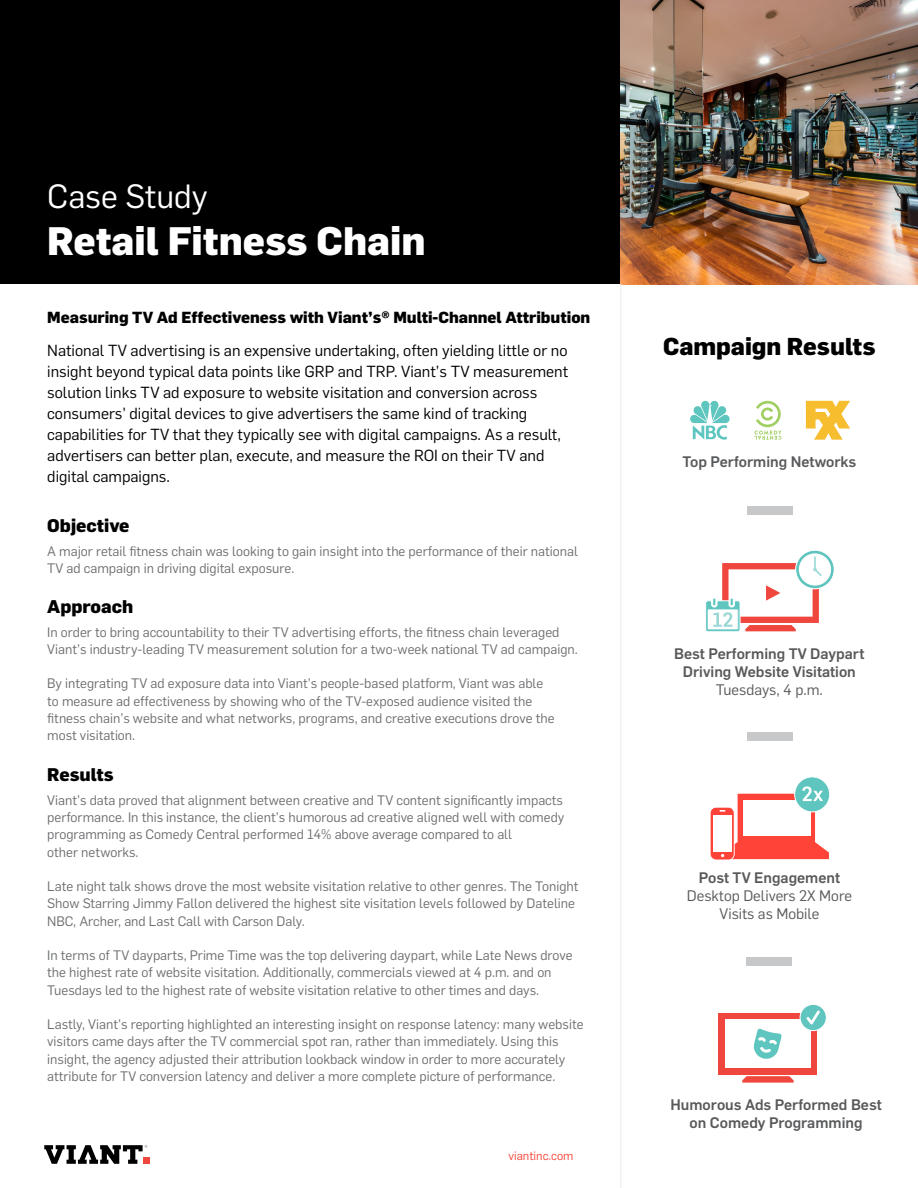
<style>
.page{position:relative;width:918px;height:1188px;background:#fff}
.page>*{position:absolute;margin:0;border:0;box-sizing:border-box;transform-origin:0 0}
.t1{font:800 39px "Flama";color:#fff}
.t2{font:33px "Flama";color:#fff}
.t3{font:800 24px "Flama";color:#000}
.t4{font:800 18px "Flama";color:#000}
.t5{font:15.75px/21px "Flama";color:#000}
.t6{font:800 15.75px "Flama";color:#000}
.t7{font:500 15px/18px "Flama";color:#58595b;text-align:center}
.t8{font:15px/18px "Flama";color:#58595b;text-align:center}
.t9{font:13.5px/17.2px "Flama";color:#6d6e71}
.t10{font:12px "Flama";color:#fd4539}
</style>
<div class="page">
<div style="left:0;top:0;width:918px;height:284px;background:#000"></div>
<img style="left:620px;top:0;width:298px;height:284px">
<hr style="left:620px;top:284px;width:1px;height:904px;background:#ebebec">
<svg style="left:44px;top:1145px;width:106px;height:19px"></svg>
<svg style="left:706px;top:550px;width:128px;height:82px"></svg>
<div style="left:795px;top:777px;width:35px;height:35px;background:#5ec5bf;border-radius:50%"></div>
<div style="left:794px;top:776px;width:36px;height:36px;border:1px solid #fff;border-radius:50%"></div>
<svg style="left:710px;top:786px;width:120px;height:74px"></svg>
<svg style="left:755px;top:401px;width:26px;height:39px"></svg>
<svg style="left:806px;top:401px;width:44px;height:39px"></svg>
<svg style="left:690px;top:401px;width:40px;height:39px"></svg>
<div style="left:747px;top:506px;width:46px;height:8px;background:#c7c8ca"></div>
<div style="left:747px;top:732px;width:46px;height:9px;background:#c7c8ca"></div>
<div style="left:747px;top:957px;width:45px;height:9px;background:#c7c8ca"></div>
<svg style="left:742px;top:1076px;width:52px;height:7px"></svg>
<div style="left:719px;top:1013px;width:98px;height:61px;background:#ef463d"></div>
<div style="left:725px;top:1019px;width:86px;height:49px;background:#fff"></div>
<svg style="left:753px;top:1029px;width:29px;height:30px"></svg>
<svg style="left:800px;top:1004px;width:26px;height:27px"></svg>
<div style="left:800px;top:1004px;width:27px;height:27px;border:1px solid #fff;border-radius:50%"></div>
<svg style="left:806px;top:1010px;width:14px;height:14px"></svg>
<h2 class="t2" style="left:47px;top:172px;width:162px">Case Study</h2>
<h1 class="t1" style="left:47px;top:212px;width:380px">Retail Fitness Chain</h1>
<p class="t6" style="left:47px;top:306px;width:545px">Measuring TV Ad Effectiveness with Viant’s® Multi-Channel Attribution</p>
<p class="t5" style="left:47px;top:339px;width:523px">National TV advertising is an expensive undertaking, often yielding little or no insight beyond typical data points like GRP and TRP. Viant’s TV measurement solution links TV ad exposure to website visitation and conversion across consumers’ digital devices to give advertisers the same kind of tracking capabilities for TV that they typically see with digital campaigns. As a result, advertisers can better plan, execute, and measure the ROI on their TV and digital campaigns.</p>
<h3 class="t4" style="left:47px;top:512px;width:84px">Objective</h3>
<p class="t9" style="left:47px;top:542px;width:532px">A major retail fitness chain was looking to gain insight into the performance of their national<br>TV ad campaign in driving digital exposure.</p>
<h3 class="t4" style="left:47px;top:593px;width:87px">Approach</h3>
<p class="t9" style="left:47px;top:623px;width:532px">In order to bring accountability to their TV advertising efforts, the fitness chain leveraged<br>Viant’s industry-leading TV measurement solution for a two-week national TV ad campaign.</p>
<p class="t9" style="left:47px;top:674px;width:509px">By integrating TV ad exposure data into Viant’s people-based platform, Viant was able to measure ad effectiveness by showing who of the TV-exposed audience visited the fitness chain’s website and what networks, programs, and creative executions drove the most visitation.</p>
<h3 class="t4" style="left:47px;top:761px;width:68px">Results</h3>
<p class="t9" style="left:47px;top:791px;width:519px">Viant’s data proved that alignment between creative and TV content significantly impacts performance. In this instance, the client’s humorous ad creative aligned well with comedy programming as Comedy Central performed 14% above average compared to all<br>other networks.</p>
<p class="t9" style="left:47px;top:877px;width:533px">Late night talk shows drove the most website visitation relative to other genres. The Tonight<br>Show Starring Jimmy Fallon delivered the highest site visitation levels followed by Dateline<br>NBC, Archer, and Last Call with Carson Daly.</p>
<p class="t9" style="left:47px;top:946px;width:527px">In terms of TV dayparts, Prime Time was the top delivering daypart, while Late News drove the highest rate of website visitation. Additionally, commercials viewed at 4 p.m. and on<br>Tuesdays led to the highest rate of website visitation relative to other times and days.</p>
<p class="t9" style="left:47px;top:1015px;width:538px">Lastly, Viant’s reporting highlighted an interesting insight on response latency: many website visitors came days after the TV commercial spot ran, rather than immediately. Using this insight, the agency adjusted their attribution lookback window in order to more accurately attribute for TV conversion latency and deliver a more complete picture of performance.</p>
<p class="t10" style="left:508px;top:1147px;width:67px">viantinc.com</p>
<h3 class="t3" style="left:663px;top:328px;width:214px">Campaign Results</h3>
<p class="t7" style="left:682px;top:452px;width:175px">Top Performing Networks</p>
<p class="t7" style="left:674px;top:644px;width:192px">Best Performing TV Daypart<br>Driving Website Visitation</p>
<p class="t8" style="left:716px;top:680px;width:109px">Tuesdays, 4 p.m.</p>
<p class="t7" style="left:699px;top:868px;width:143px">Post TV Engagement</p>
<p class="t8" style="left:687px;top:886px;width:167px">Desktop Delivers 2X More<br>Visits as Mobile</p>
<p class="t7" style="left:671px;top:1095px;width:213px">Humorous Ads Performed Best on Comedy Programming</p>
</div>
